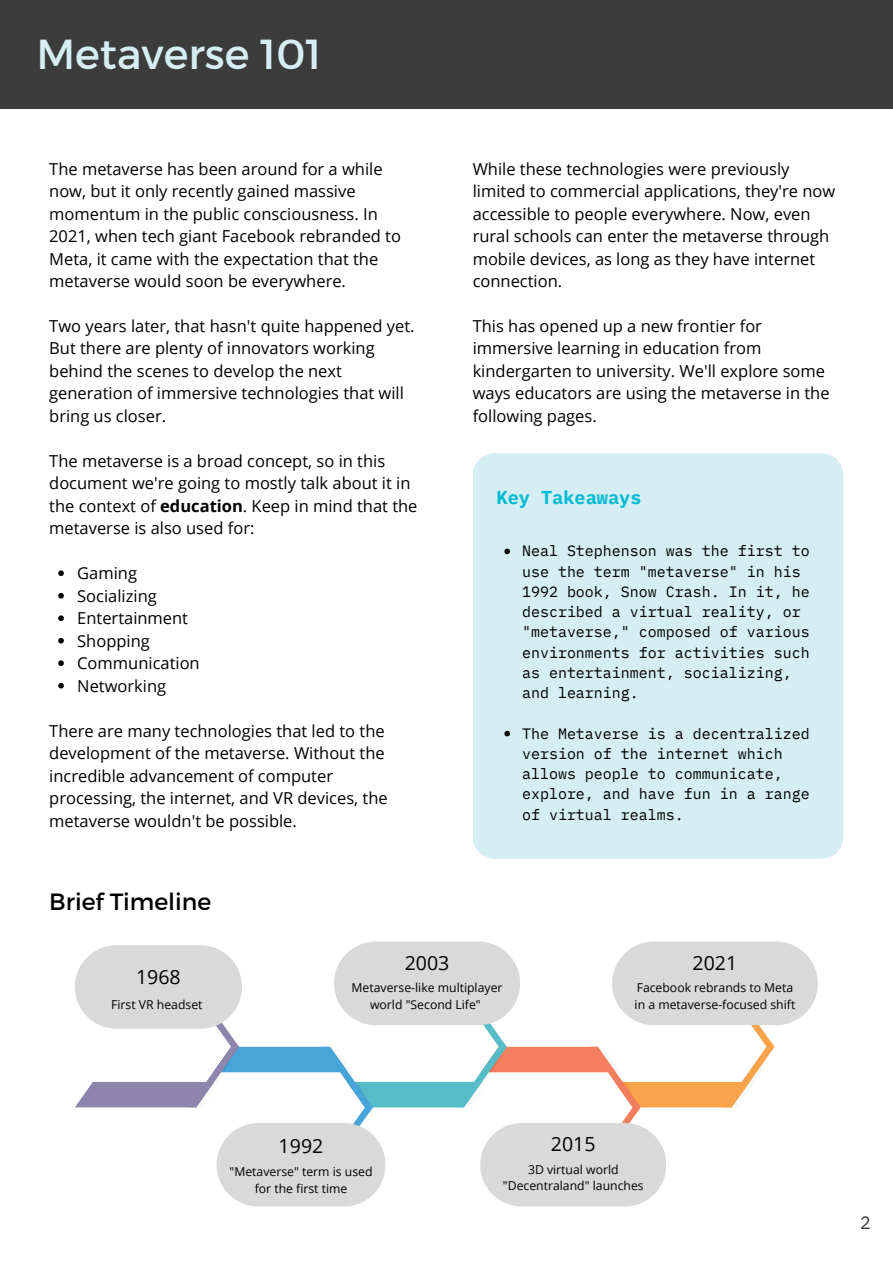
<style>
.page{position:relative;width:893px;height:1264px;background:#fff}
.page>*{position:absolute;margin:0;border:0;box-sizing:border-box;transform-origin:0 0}
.t1{font:42px "Montserrat";color:#d5eef4}
.t2{font:23.55px "Montserrat";color:#000}
.t3{font:19.5px "Open Sans";color:#000}
.t4{font:700 18.6px "IBM Plex Mono";color:#00bbd3}
.t5{font:18px "IBM Plex Mono";color:#3c3c3c}
.t6{font:16.5px/22.5px "Open Sans";color:#000}
.t7{font:15px/20.2px "IBM Plex Mono";color:#000}
.t8{font:12.15px/16.5px "Open Sans";color:#000;text-align:center}
.s1{font-weight:700}
</style>
<div class="page">
<div style="left:0;top:0;width:892px;height:109px;background:#3c3c3c"></div>
<svg style="left:58px;top:570px;width:6px;height:6px"></svg>
<svg style="left:58px;top:593px;width:6px;height:5px"></svg>
<svg style="left:58px;top:615px;width:6px;height:6px"></svg>
<svg style="left:58px;top:638px;width:6px;height:5px"></svg>
<svg style="left:58px;top:660px;width:6px;height:6px"></svg>
<svg style="left:58px;top:683px;width:6px;height:5px"></svg>
<div style="left:472px;top:453px;width:371px;height:406px;background:#d5eef4;border-radius:22px"></div>
<svg style="left:504px;top:548px;width:6px;height:6px"></svg>
<svg style="left:504px;top:730px;width:6px;height:6px"></svg>
<svg style="left:75px;top:1020px;width:699px;height:111px"></svg>
<div style="left:75px;top:945px;width:167px;height:83px;background:#d9d9d9;border-radius:42px"></div>
<div style="left:334px;top:941px;width:185px;height:84px;background:#d9d9d9;border-radius:42px"></div>
<div style="left:612px;top:941px;width:205px;height:84px;background:#d9d9d9;border-radius:42px"></div>
<div style="left:216px;top:1122px;width:169px;height:84px;background:#d9d9d9;border-radius:42px"></div>
<div style="left:480px;top:1122px;width:185px;height:84px;background:#d9d9d9;border-radius:42px"></div>
<h1 class="t1" style="left:36px;top:26px;width:287px">Metaverse 101</h1>
<p class="t6" style="left:49px;top:157px;width:353px">The metaverse has been around for a while now, but it only recently gained massive momentum in the public consciousness. In 2021, when tech giant Facebook rebranded to Meta, it came with the expectation that the metaverse would soon be everywhere.</p>
<p class="t6" style="left:49px;top:314px;width:367px">Two years later, that hasn't quite happened yet.<br>But there are plenty of innovators working behind the scenes to develop the next generation of immersive technologies that will bring us closer.</p>
<p class="t6" style="left:49px;top:449px;width:370px">The metaverse is a broad concept, so in this document we're going to mostly talk about it in the context of <span class="s1">education</span>. Keep in mind that the metaverse is also used for:</p>
<p class="t6" style="left:77px;top:561px;width:124px">Gaming<br>Socializing<br>Entertainment<br>Shopping<br>Communication<br>Networking</p>
<p class="t6" style="left:49px;top:719px;width:340px">There are many technologies that led to the development of the metaverse. Without the incredible advancement of computer processing, the internet, and VR devices, the metaverse wouldn't be possible.</p>
<h2 class="t2" style="left:49px;top:886px;width:163px">Brief Timeline</h2>
<p class="t6" style="left:472px;top:157px;width:364px">While these technologies were previously limited to commercial applications, they're now accessible to people everywhere. Now, even rural schools can enter the metaverse through mobile devices, as long as they have internet connection.</p>
<p class="t6" style="left:472px;top:314px;width:358px">This has opened up a new frontier for immersive learning in education from kindergarten to university. We'll explore some ways educators are using the metaverse in the following pages.</p>
<p class="t4" style="left:496px;top:485px;width:146px">Key Takeaways</p>
<p class="t7" style="left:522px;top:540px;width:289px">Neal Stephenson was the first to use the term "metaverse" in his<br>1992 book, Snow Crash. In it, he described a virtual reality, or "metaverse," composed of various environments for activities such as entertainment, socializing, and learning.</p>
<p class="t7" style="left:522px;top:723px;width:289px">The Metaverse is a decentralized version of the internet which allows people to communicate, explore, and have fun in a range of virtual realms.</p>
<p class="t3" style="left:136px;top:963px;width:46px">1968</p>
<p class="t8" style="left:111px;top:996px;width:93px">First VR headset</p>
<p class="t3" style="left:404px;top:948px;width:46px">2003</p>
<p class="t8" style="left:351px;top:979px;width:152px">Metaverse-like multiplayer world "Second Life"</p>
<p class="t3" style="left:692px;top:948px;width:46px">2021</p>
<p class="t8" style="left:634px;top:979px;width:162px;text-align:left">Facebook rebrands to Meta in a metaverse-focused shift</p>
<p class="t3" style="left:278px;top:1131px;width:46px">1992</p>
<p class="t8" style="left:229px;top:1163px;width:144px">"Metaverse" term is used for the first time</p>
<p class="t3" style="left:551px;top:1130px;width:46px">2015</p>
<p class="t8" style="left:503px;top:1160px;width:142px">3D virtual world "Decentraland" launches</p>
<p class="t5" style="left:860px;top:1210px;width:12px">2</p>
</div>
